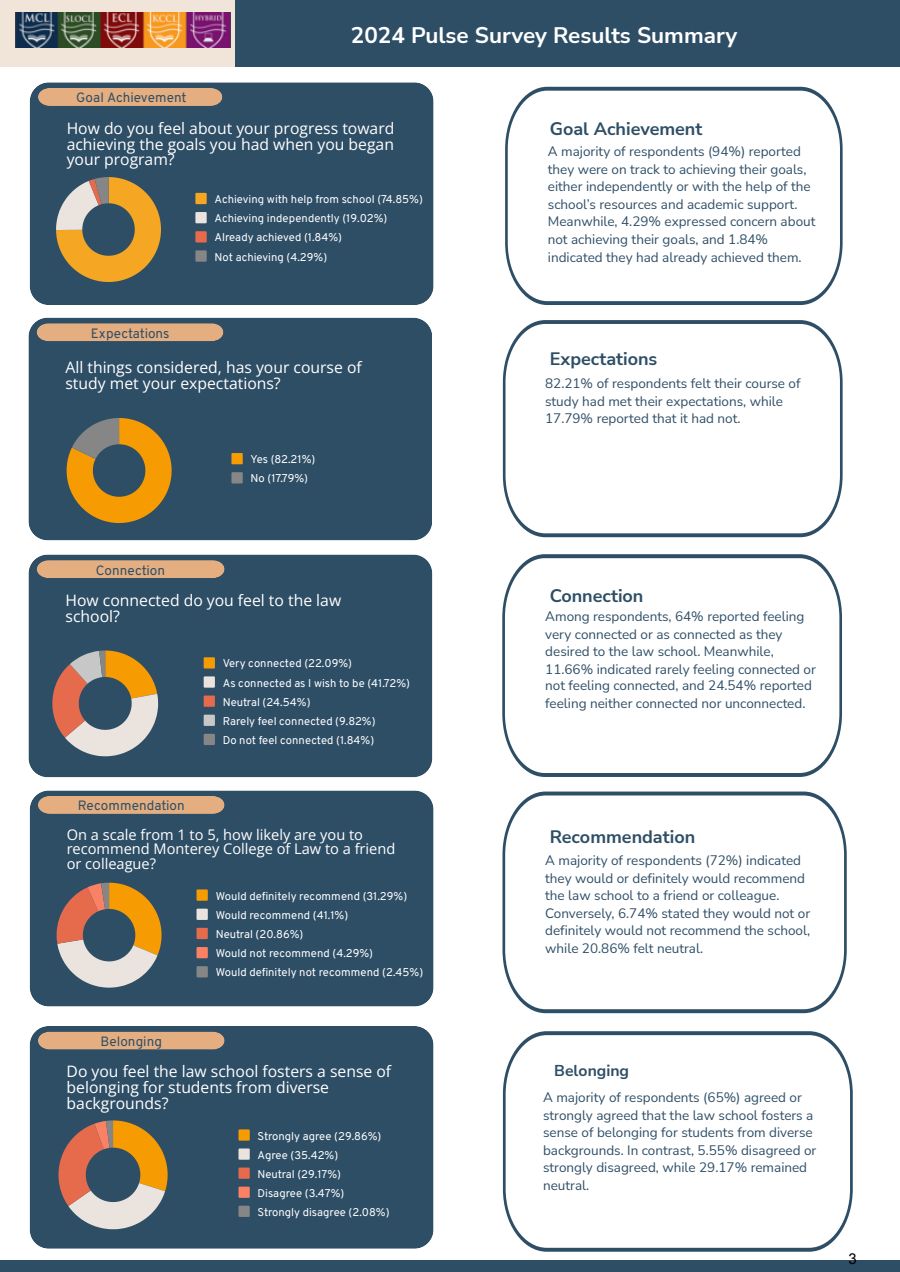
<style>
.page{position:relative;width:900px;height:1272px;background:#fff}
.page>*{position:absolute;margin:0;border:0;box-sizing:border-box;transform-origin:0 0}
.t1{font:700 22.5px "Nunito Sans";color:#fff}
.t2{font:700 18px "Nunito Sans";color:#2e4e66}
.t3{font:15.75px/15.8px "Open Sans";color:#fff}
.t4{font:700 15.75px "Nunito Sans";color:#2e4e66}
.t5{font:15px "Arial";color:#000}
.t6{font:14.55px/14.5px "Open Sans";color:#fff}
.t7{font:13.5px/17.5px "Nunito Sans";color:#2e4e66}
.t8{font:13.5px "Overpass";color:#2e4e66}
.t9{font:11.25px/19.2px "Overpass";color:#fff}
</style>
<div class="page">
<div style="left:105px;top:0;width:795px;height:66px;background:#2e4e66"></div>
<div style="left:0;top:0;width:235px;height:66px;background:#f0e5d8"></div>
<img style="left:16px;top:13px;width:215px;height:34px">
<svg style="left:505px;top:87px;width:338px;height:218px"></svg>
<div style="left:30px;top:82px;width:403px;height:223px;background:#2e4e66;border-radius:19px"></div>
<div style="left:38px;top:88px;width:184px;height:18px;background:#e4ae81"></div>
<svg style="left:56px;top:177px;width:105px;height:105px"></svg>
<svg style="left:195px;top:193px;width:12px;height:11px"></svg>
<svg style="left:195px;top:212px;width:12px;height:11px"></svg>
<svg style="left:195px;top:231px;width:12px;height:11px"></svg>
<svg style="left:195px;top:250px;width:12px;height:12px"></svg>
<div style="left:28px;top:318px;width:404px;height:222px;background:#2e4e66;border-radius:19px"></div>
<svg style="left:37px;top:323px;width:186px;height:18px;background:#daa97f"></svg>
<svg style="left:67px;top:418px;width:105px;height:105px"></svg>
<svg style="left:231px;top:453px;width:12px;height:11px"></svg>
<svg style="left:231px;top:472px;width:12px;height:11px"></svg>
<svg style="left:503px;top:320px;width:340px;height:217px"></svg>
<svg style="left:502px;top:554px;width:340px;height:223px"></svg>
<div style="left:29px;top:554px;width:403px;height:223px;background:#2e4e66;border-radius:19px"></div>
<svg style="left:37px;top:560px;width:187px;height:18px;background:#dcaa7f"></svg>
<svg style="left:52px;top:650px;width:106px;height:106px"></svg>
<svg style="left:204px;top:657px;width:11px;height:11px"></svg>
<svg style="left:204px;top:676px;width:11px;height:12px"></svg>
<svg style="left:204px;top:695px;width:11px;height:12px"></svg>
<svg style="left:204px;top:715px;width:11px;height:11px"></svg>
<svg style="left:204px;top:734px;width:11px;height:11px"></svg>
<div style="left:30px;top:790px;width:403px;height:216px;background:#2e4e66;border-radius:19px"></div>
<svg style="left:38px;top:796px;width:187px;height:18px;background:#dcaa7f"></svg>
<svg style="left:57px;top:883px;width:105px;height:105px"></svg>
<svg style="left:197px;top:889px;width:11px;height:12px"></svg>
<svg style="left:197px;top:909px;width:11px;height:11px"></svg>
<svg style="left:197px;top:928px;width:11px;height:11px"></svg>
<svg style="left:197px;top:947px;width:11px;height:11px"></svg>
<svg style="left:197px;top:966px;width:11px;height:11px"></svg>
<div style="left:30px;top:1026px;width:403px;height:223px;background:#2e4e66;border-radius:19px"></div>
<div style="left:38px;top:1032px;width:187px;height:17px;background:#e4ae81"></div>
<svg style="left:58px;top:1120px;width:110px;height:109px"></svg>
<svg style="left:238px;top:1129px;width:12px;height:12px"></svg>
<svg style="left:238px;top:1148px;width:12px;height:12px"></svg>
<svg style="left:238px;top:1167px;width:12px;height:12px"></svg>
<svg style="left:238px;top:1187px;width:12px;height:11px"></svg>
<svg style="left:238px;top:1206px;width:12px;height:11px"></svg>
<svg style="left:503px;top:1031px;width:350px;height:221px"></svg>
<svg style="left:503px;top:791px;width:344px;height:222px"></svg>
<div style="left:0;top:1260px;width:900px;height:12px;background:#2e4e66"></div>
<p class="t8" style="left:76px;top:91px;width:112px">Goal Achievement</p>
<h1 class="t1" style="left:351px;top:20px;width:388px">2024 Pulse Survey Results Summary</h1>
<p class="t3" style="left:67px;top:120px;width:329px;text-align:justify">How do you feel about your progress toward achieving the goals you had when you began your program?</p>
<p class="t8" style="left:91px;top:326px;width:80px">Expectations</p>
<p class="t9" style="left:215px;top:191px;width:210px">Achieving with help from school (74.85%)<br>Achieving independently (19.02%)<br>Already achieved (1.84%)<br>Not achieving (4.29%)</p>
<p class="t3" style="left:65px;top:359px;width:298px">All things considered, has your course of study met your expectations?</p>
<p class="t8" style="left:96px;top:563px;width:71px">Connection</p>
<p class="t9" style="left:251px;top:451px;width:66px">Yes (82.21%)<br>No (17.79%)</p>
<p class="t3" style="left:66px;top:592px;width:277px">How connected do you feel to the law school?</p>
<p class="t8" style="left:78px;top:798px;width:108px">Recommendation</p>
<p class="t9" style="left:223px;top:655px;width:189px">Very connected (22.09%)<br>As connected as I wish to be (41.72%)<br>Neutral (24.54%)<br>Rarely feel connected (9.82%)<br>Do not feel connected (1.84%)</p>
<p class="t6" style="left:67px;top:827px;width:330px">On a scale from 1 to 5, how likely are you to recommend Monterey College of Law to a friend or colleague?</p>
<p class="t8" style="left:101px;top:1034px;width:63px">Belonging</p>
<p class="t9" style="left:216px;top:887px;width:209px">Would definitely recommend (31.29%)<br>Would recommend (41.1%)<br>Neutral (20.86%)<br>Would not recommend (4.29%)<br>Would defi nitely not recommend (2.45%)</p>
<p class="t3" style="left:67px;top:1063px;width:326px">Do you feel the law school fosters a sense of belonging for students from diverse backgrounds?</p>
<p class="t9" style="left:258px;top:1127px;width:133px">Strongly agree (29.86%)<br>Agree (35.42%)<br>Neutral (29.17%)<br>Disagree (3.47%)<br>Strongly disagree (2.08%)</p>
<h2 class="t2" style="left:550px;top:117px;width:154px">Goal Achievement</h2>
<p class="t7" style="left:548px;top:143px;width:269px">A majority of respondents (94%) reported they were on track to achieving their goals, either independently or with the help of the school’s resources and academic support.<br>Meanwhile, 4.29% expressed concern about not achieving their goals, and 1.84% indicated they had already achieved them.</p>
<h2 class="t2" style="left:550px;top:347px;width:109px">Expectations</h2>
<p class="t7" style="left:545px;top:375px;width:257px">82.21% of respondents felt their course of study had met their expectations, while<br>17.79% reported that it had not.</p>
<h2 class="t2" style="left:550px;top:583px;width:95px">Connection</h2>
<p class="t7" style="left:545px;top:607px;width:272px">Among respondents, 64% reported feeling very connected or as connected as they desired to the law school. Meanwhile, 11.66% indicated rarely feeling connected or not feeling connected, and 24.54% reported feeling neither connected nor unconnected.</p>
<h2 class="t2" style="left:550px;top:825px;width:147px">Recommendation</h2>
<p class="t7" style="left:545px;top:852px;width:267px">A majority of respondents (72%) indicated they would or definitely would recommend the law school to a friend or colleague.<br>Conversely, 6.74% stated they would not or definitely would not recommend the school, while 20.86% felt neutral.</p>
<p class="t4" style="left:554px;top:1060px;width:76px">Belonging</p>
<p class="t7" style="left:543px;top:1089px;width:275px">A majority of respondents (65%) agreed or strongly agreed that the law school fosters a sense of belonging for students from diverse backgrounds. In contrast, 5.55% disagreed or strongly disagreed, while 29.17% remained neutral.</p>
<p class="t5" style="left:848px;top:1249px;width:10px">3</p>
</div>
